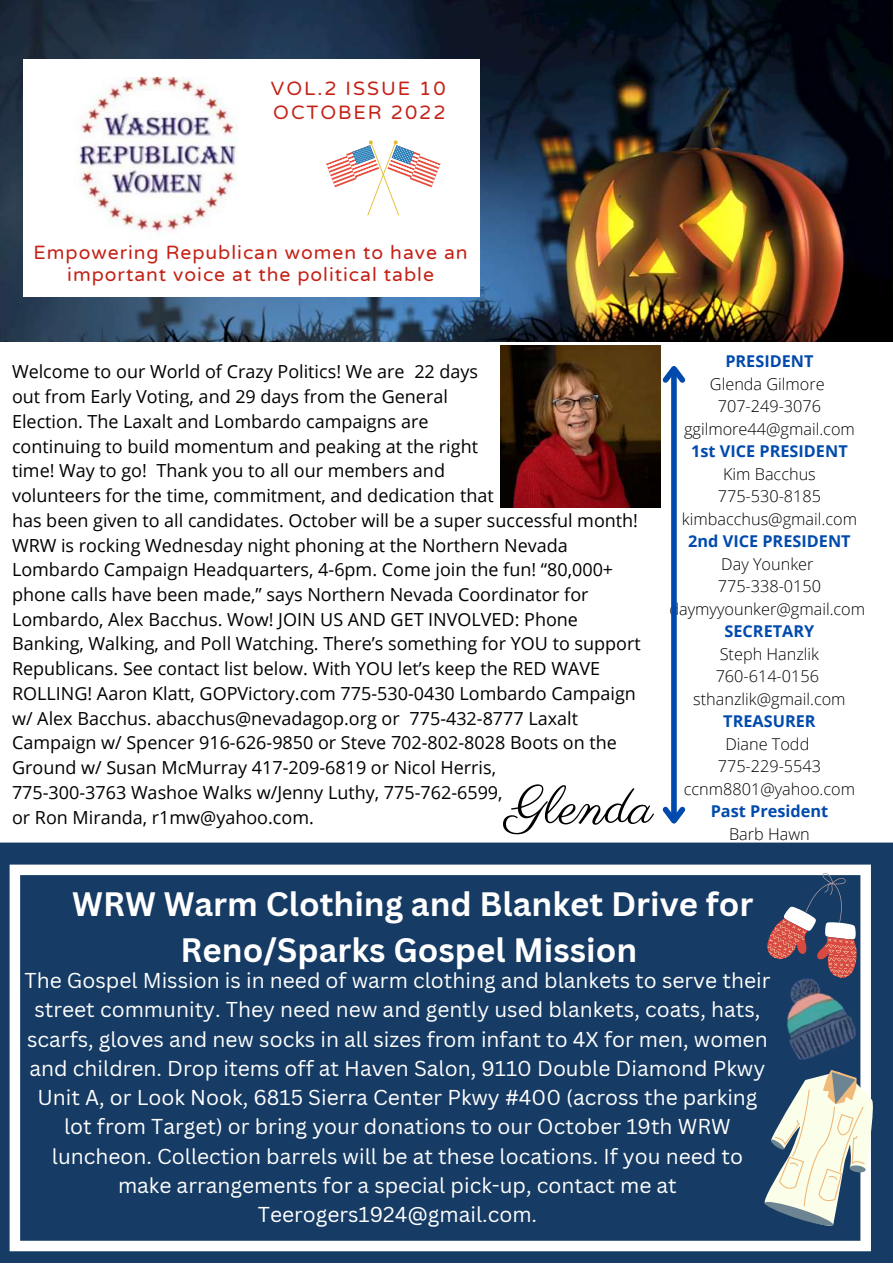
<style>
.page{position:relative;width:893px;height:1264px;background:#fff}
.page>*{position:absolute;margin:0;border:0;box-sizing:border-box;transform-origin:0 0}
.t1{font:53.25px "Parisienne";color:#000}
.t2{font:700 33px/46px "Canva Sans";color:#fff;text-align:center}
.t3{font:21px/29.2px "Canva Sans";color:#fff;text-align:center}
.t4{font:19.5px/23.2px "Varela Round";letter-spacing:.1em;color:#c42217}
.t5{font:19.35px/22px "Varela Round";letter-spacing:.05em;color:#c42217;text-align:center}
.t6{font:18px/24.8px "Open Sans";color:#000}
.t7{font:300 16.2px/22.5px "Open Sans";color:#000;text-align:center}
.t8{font:700 16.2px "Open Sans";color:#004aad}
</style>
<div class="page">
<img style="left:0;top:0;width:891px;height:342px">
<div style="left:23px;top:59px;width:456px;height:237px;background:#fff"></div>
<svg style="left:0;top:842px;width:892px;height:420px;background:#26496f"></svg>
<svg style="left:749px;top:1058px;width:142px;height:178px;background:#7d909c"></svg>
<img style="left:75px;top:78px;width:163px;height:156px">
<div style="left:671px;top:369px;width:5px;height:451px;background:#004aad"></div>
<svg style="left:660px;top:359px;width:26px;height:29px"></svg>
<svg style="left:662px;top:801px;width:24px;height:23px"></svg>
<img style="left:500px;top:346px;width:160px;height:161px">
<svg style="left:326px;top:140px;width:114px;height:75px"></svg>
<img style="left:769px;top:981px;width:90px;height:82px">
<svg style="left:763px;top:870px;width:99px;height:111px;background:#605e76"></svg>
<svg style="left:618px;top:194px;width:4px;height:5px"></svg>
<p class="t4" style="left:271px;top:77px;width:176px">VOL.2 ISSUE 10<br>OCTOBER 2022</p>
<p class="t5" style="left:34px;top:242px;width:435px">Empowering Republican women to have an important voice at the political table</p>
<p class="t6" style="left:12px;top:359px;width:630px">Welcome to our World of Crazy Politics! We are 22 days<br>out from Early Voting, and 29 days from the General<br>Election. The Laxalt and Lombardo campaigns are<br>continuing to build momentum and peaking at the right<br>time! Way to go! Thank you to all our members and<br>volunteers for the time, commitment, and dedication that<br>has been given to all candidates. October will be a super successful month!<br>WRW is rocking Wednesday night phoning at the Northern Nevada Lombardo Campaign Headquarters, 4-6pm. Come join the fun! “80,000+ phone calls have been made,” says Northern Nevada Coordinator for Lombardo, Alex Bacchus. Wow! JOIN US AND GET INVOLVED: Phone Banking, Walking, and Poll Watching. There’s something for YOU to support Republicans. See contact list below. With YOU let’s keep the RED WAVE ROLLING! Aaron Klatt, GOPVictory.com 775-530-0430 Lombardo Campaign w/ Alex Bacchus. abacchus@nevadagop.org or 775-432-8777 Laxalt Campaign w/ Spencer 916-626-9850 or Steve 702-802-8028 Boots on the Ground w/ Susan McMurray 417-209-6819 or Nicol Herris,<br>775-300-3763 Washoe Walks w/Jenny Luthy, 775-762-6599,<br>or Ron Miranda, r1mw@yahoo.com.</p>
<h1 class="t1" style="left:507px;top:774px;width:147px">Glenda</h1>
<p class="t8" style="left:725px;top:350px;width:90px">PRESIDENT</p>
<p class="t7" style="left:684px;top:372px;width:172px">Glenda Gilmore<br>707-249-3076 ggilmore44@gmail.com</p>
<p class="t8" style="left:691px;top:440px;width:158px">1st VICE PRESIDENT</p>
<p class="t7" style="left:681px;top:462px;width:177px">Kim Bacchus<br>775-530-8185 kimbacchus@gmail.com</p>
<p class="t8" style="left:688px;top:530px;width:164px">2nd VICE PRESIDENT</p>
<p class="t7" style="left:669px;top:552px;width:197px">Day Younker<br>775-338-0150 daymyyounker@gmail.com</p>
<p class="t8" style="left:724px;top:619px;width:91px">SECRETARY</p>
<p class="t7" style="left:693px;top:642px;width:154px">Steph Hanzlik<br>760-614-0156 sthanzlik@gmail.com</p>
<p class="t8" style="left:723px;top:709px;width:94px">TREASURER</p>
<p class="t7" style="left:683px;top:732px;width:173px">Diane Todd<br>775-229-5543 ccnm8801@yahoo.com</p>
<p class="t8" style="left:710px;top:799px;width:119px">Past President</p>
<p class="t7" style="left:729px;top:822px;width:82px">Barb Hawn</p>
<h2 class="t2" style="left:72px;top:879px;width:682px">WRW Warm Clothing and Blanket Drive for<br>Reno/Sparks Gospel Mission</h2>
<p class="t3" style="left:24px;top:965px;width:747px">The Gospel Mission is in need of warm clothing and blankets to serve their street community. They need new and gently used blankets, coats, hats, scarfs, gloves and new socks in all sizes from infant to 4X for men, women and children. Drop items off at Haven Salon, 9110 Double Diamond Pkwy Unit A, or Look Nook, 6815 Sierra Center Pkwy #400 (across the parking lot from Target) or bring your donations to our October 19th WRW luncheon. Collection barrels will be at these locations. If you need to make arrangements for a special pick-up, contact me at Teerogers1924@gmail.com.</p>
</div>
